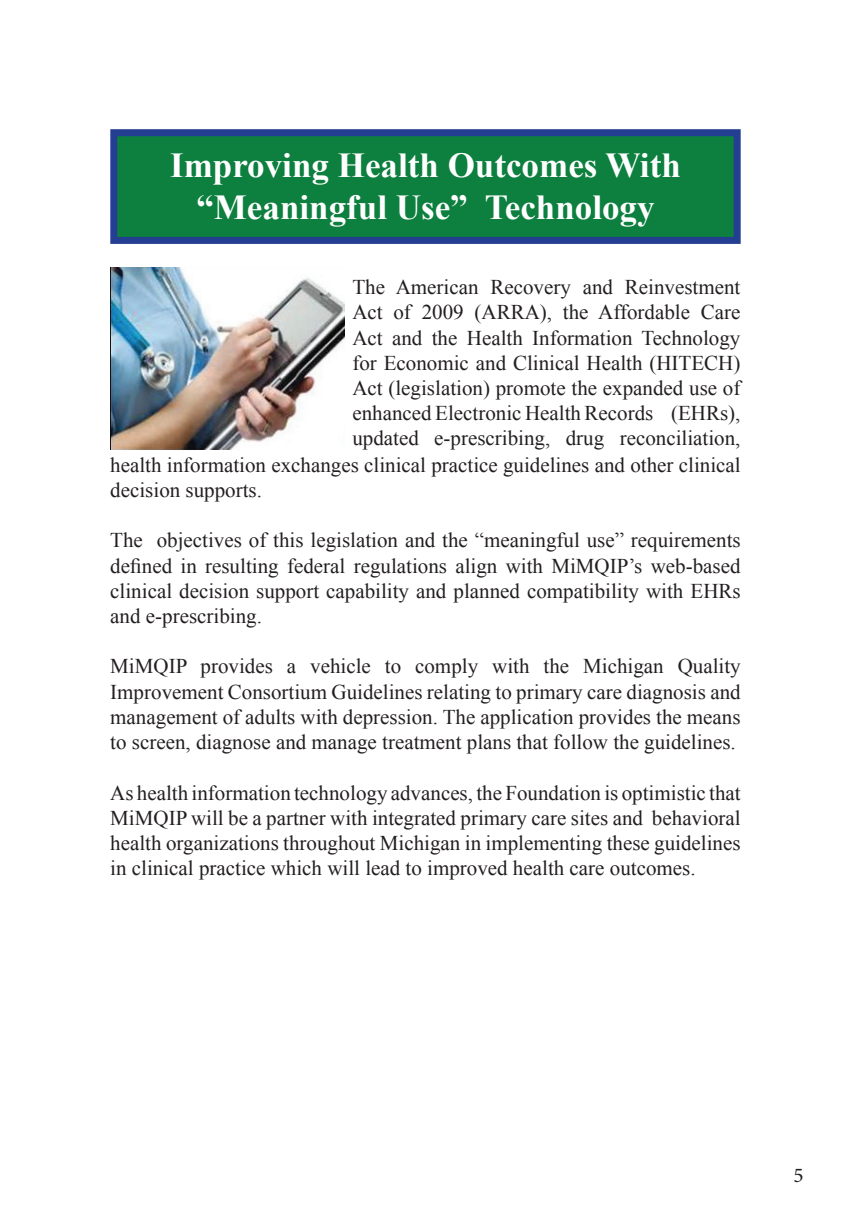
<style>
.page{position:relative;width:851px;height:1229px;background:#fff}
.page>*{position:absolute;margin:0;border:0;box-sizing:border-box;transform-origin:0 0}
.t1{font:700 35px/42px "Times New Roman";color:#fff;text-align:center}
.t2{font:21px/25.2px "Times New Roman";color:#231f20;text-align:justify}
.t3{font:21px "Minion Pro";color:#231f20}
</style>
<div class="page">
<div style="left:110px;top:129px;width:630px;height:115px;background:#0d803f;border:7px solid #243e91"></div>
<img style="left:110px;top:268px;width:235px;height:182px">
<h1 class="t1" style="left:170px;top:143px;width:512px">Improving Health Outcomes With “Meaningful Use” Technology</h1>
<p class="t2" style="left:352px;top:274px;width:389px">The American Recovery and Reinvestment</p>
<p class="t2" style="left:352px;top:299px;width:389px">Act of 2009 (ARRA), the Affordable Care</p>
<p class="t2" style="left:352px;top:325px;width:389px">Act and the Health Information Technology</p>
<p class="t2" style="left:352px;top:350px;width:389px">for Economic and Clinical Health (HITECH)</p>
<p class="t2" style="left:352px;top:375px;width:389px">Act (legislation) promote the expanded use of</p>
<p class="t2" style="left:352px;top:400px;width:389px">enhanced Electronic Health Records (EHRs),</p>
<p class="t2" style="left:352px;top:425px;width:389px">updated e-prescribing, drug reconciliation,</p>
<p class="t2" style="left:110px;top:452px;width:632px">health information exchanges clinical practice guidelines and other clinical</p>
<p class="t2" style="left:110px;top:477px;width:153px">decision supports.</p>
<p class="t2" style="left:110px;top:527px;width:632px">The objectives of this legislation and the “meaningful use” requirements defined in resulting federal regulations align with MiMQIP’s web-based clinical decision support capability and planned compatibility with EHRs and e-prescribing.</p>
<p class="t2" style="left:110px;top:653px;width:632px">MiMQIP provides a vehicle to comply with the Michigan Quality Improvement Consortium Guidelines relating to primary care diagnosis and management of adults with depression. The application provides the means to screen, diagnose and manage treatment plans that follow the guidelines.</p>
<p class="t2" style="left:110px;top:779px;width:632px">As health information technology advances, the Foundation is optimistic that MiMQIP will be a partner with integrated primary care sites and behavioral health organizations throughout Michigan in implementing these guidelines in clinical practice which will lead to improved health care outcomes.</p>
<p class="t3" style="left:793px;top:1161px;width:12px">5</p>
</div>
